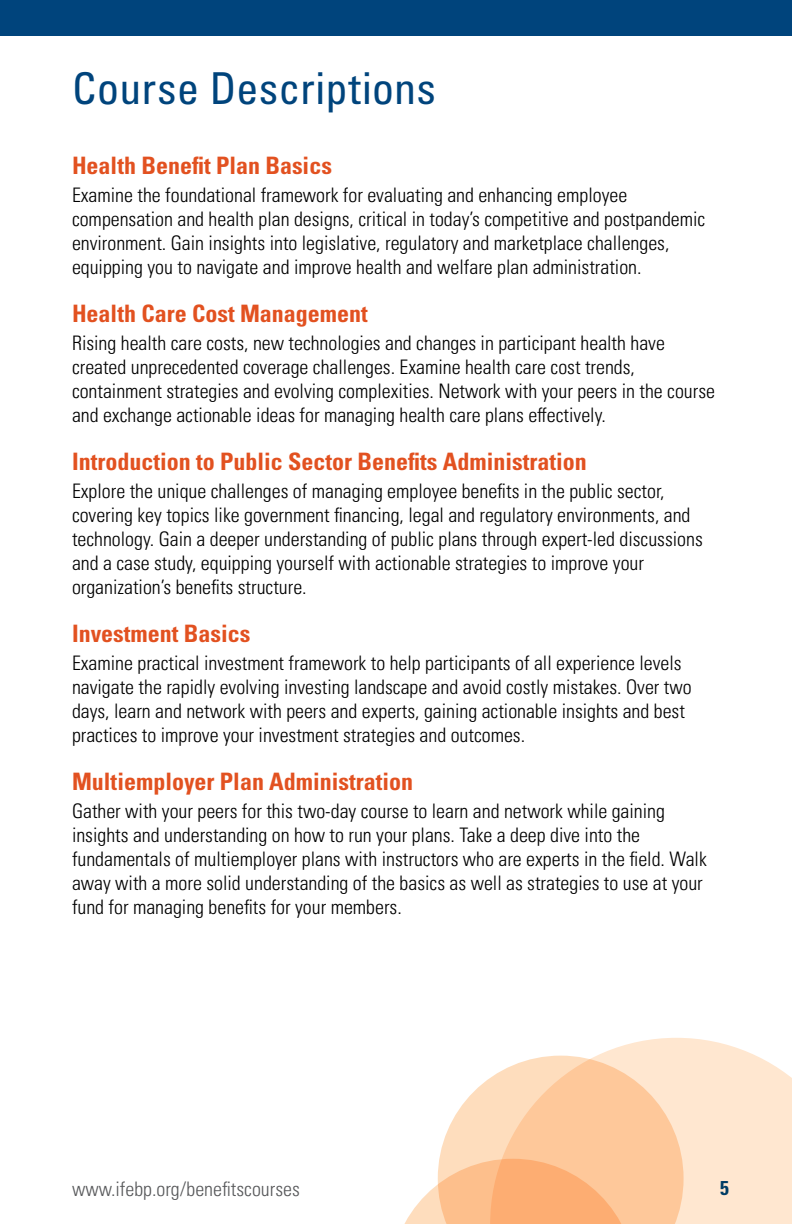
<style>
.page{position:relative;width:792px;height:1224px;background:#fff}
.page>*{position:absolute;margin:0;border:0;box-sizing:border-box;transform-origin:0 0}
.t1{font:condensed 44px "Univers LT Pro";letter-spacing:.005em;color:#00447c}
.t2{font:700 condensed 24px "Univers LT Pro";color:#e25120}
.t3{font:300 condensed 20px/24px "Univers LT Pro";color:#000}
.t4{font:300 condensed 20px "Univers LT Pro";color:#58595b}
.t5{font:700 condensed 20px "Univers LT Pro";color:#00447c}
</style>
<div class="page">
<hr style="left:0;top:0;width:1px;height:36px;background:#00447c">
<div style="left:1px;top:0;width:791px;height:36px;background:#00447c"></div>
<svg style="left:553px;top:1038px;width:239px;height:186px;background:#fee9d5"></svg>
<svg style="left:439px;top:1056px;width:245px;height:168px;background:#fed7b4"></svg>
<svg style="left:404px;top:1159px;width:232px;height:65px;background:#fdc293"></svg>
<h1 class="t1" style="left:72px;top:60px;width:366px">Course Descriptions</h1>
<p class="t2" style="left:72px;top:151px;width:261px">Health Benefit Plan Basics</p>
<p class="t3" style="left:72px;top:182px;width:635px">Examine the foundational framework for evaluating and enhancing employee compensation and health plan designs, critical in today’s competitive and postpandemic environment. Gain insights into legislative, regulatory and marketplace challenges, equipping you to navigate and improve health and welfare plan administration.</p>
<p class="t2" style="left:72px;top:299px;width:297px">Health Care Cost Management</p>
<p class="t3" style="left:72px;top:330px;width:645px">Rising health care costs, new technologies and changes in participant health have created unprecedented coverage challenges. Examine health care cost trends, containment strategies and evolving complexities. Network with your peers in the course and exchange actionable ideas for managing health care plans effectively.</p>
<p class="t2" style="left:72px;top:447px;width:516px">Introduction to Public Sector Benefits Administration</p>
<p class="t3" style="left:72px;top:478px;width:632px">Explore the unique challenges of managing employee benefits in the public sector, covering key topics like government financing, legal and regulatory environments, and technology. Gain a deeper understanding of public plans through expert-led discussions and a case study, equipping yourself with actionable strategies to improve your organization’s benefits structure.</p>
<p class="t2" style="left:72px;top:619px;width:180px">Investment Basics</p>
<p class="t3" style="left:72px;top:650px;width:621px">Examine practical investment framework to help participants of all experience levels navigate the rapidly evolving investing landscape and avoid costly mistakes. Over two days, learn and network with peers and experts, gaining actionable insights and best practices to improve your investment strategies and outcomes.</p>
<p class="t2" style="left:72px;top:767px;width:343px">Multiemployer Plan Administration</p>
<p class="t3" style="left:72px;top:798px;width:636px">Gather with your peers for this two-day course to learn and network while gaining insights and understanding on how to run your plans. Take a deep dive into the fundamentals of multiemployer plans with instructors who are experts in the field. Walk away with a more solid understanding of the basics as well as strategies to use at your fund for managing benefits for your members.</p>
<p class="t4" style="left:72px;top:1176px;width:229px">www.ifebp.org/benefitscourses</p>
<p class="t5" style="left:720px;top:1176px;width:10px">5</p>
</div>
